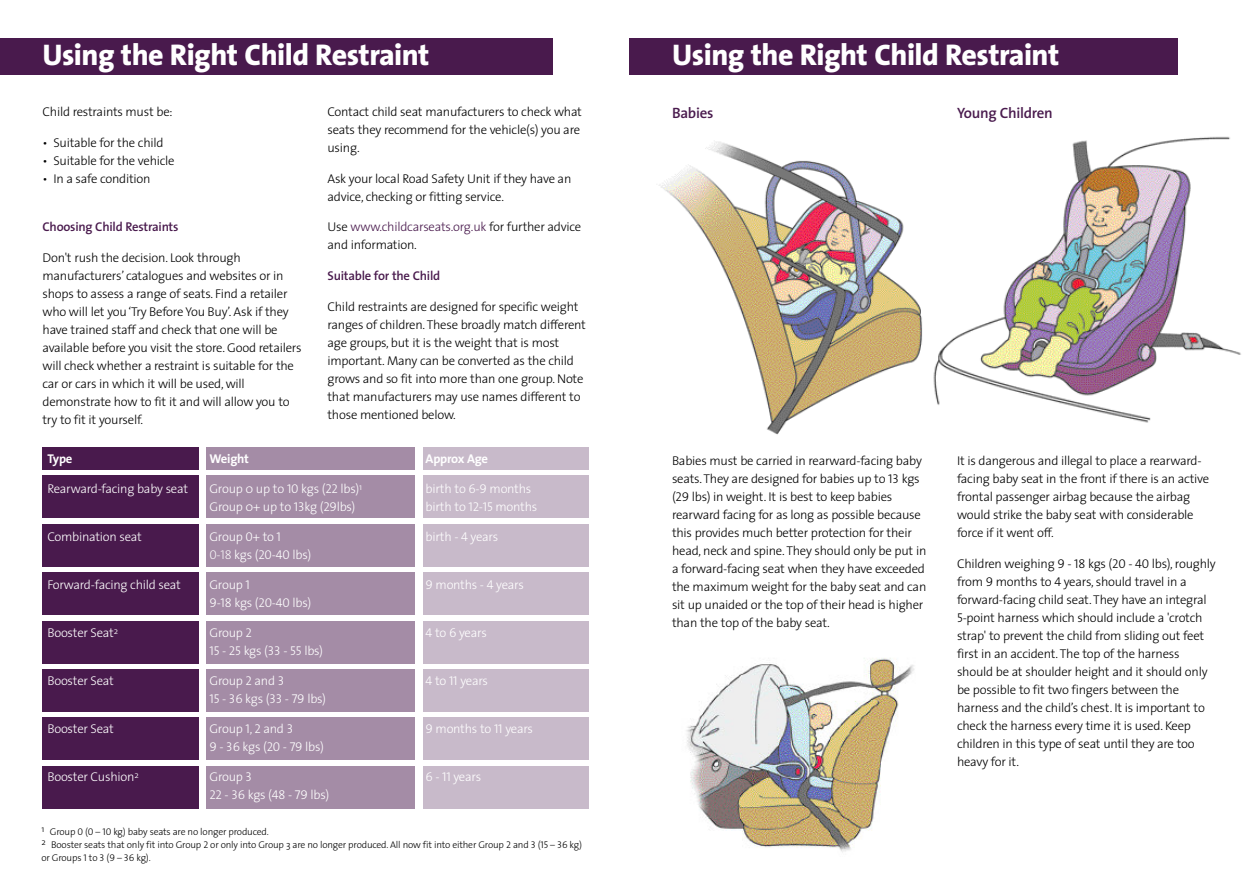
<style>
.page{position:relative;width:1259px;height:893px;background:#fff}
.page>*{position:absolute;margin:0;border:0;box-sizing:border-box;transform-origin:0 0}
.t1{font:800 30px "The Sans";letter-spacing:-.02em;color:#fff}
.t2{font:600 15px "The Sans";letter-spacing:-.02em;color:#491a4d}
.t3{font:300 12.75px/18px "The Sans";letter-spacing:-.02em;color:#000}
.t4{font:300 12.75px "The Sans";letter-spacing:-.02em;color:#fff}
.t5{font:12.75px "The Sans Light Caps";letter-spacing:-.02em;color:#fff}
.t6{font:600 12.75px "The Sans";letter-spacing:-.02em;color:#491a4d}
.t7{font:700 12.75px "The Sans";letter-spacing:-.02em;color:#fff}
.t8{font:300 9.75px/13.2px "The Sans";letter-spacing:-.02em;color:#000}
.s1{color:#491a4d}
.s2{font-family:"The Sans Light Caps";font-weight:400}
.s3{font-family:"The Sans Extra Light Caps";font-weight:400}
.s4{font-family:"The Sans";font-weight:300}
</style>
<div class="page">
<img style="left:686px;top:658px;width:228px;height:195px">
<div style="left:0;top:38px;width:553px;height:36px;background:#491a4d"></div>
<div style="left:629px;top:38px;width:549px;height:36px;background:#491a4d"></div>
<div style="left:42px;top:447px;width:156px;height:22px;background:#491a4d"></div>
<div style="left:206px;top:447px;width:208px;height:22px;background:#a48ca6"></div>
<div style="left:424px;top:447px;width:165px;height:22px;background:#c8baca"></div>
<div style="left:42px;top:475px;width:156px;height:43px;background:#491a4d"></div>
<div style="left:206px;top:475px;width:208px;height:43px;background:#a48ca6"></div>
<div style="left:424px;top:475px;width:165px;height:43px;background:#c8baca"></div>
<div style="left:42px;top:524px;width:156px;height:43px;background:#491a4d"></div>
<div style="left:206px;top:524px;width:208px;height:43px;background:#a48ca6"></div>
<div style="left:424px;top:524px;width:165px;height:43px;background:#c8baca"></div>
<div style="left:42px;top:572px;width:156px;height:43px;background:#491a4d"></div>
<div style="left:206px;top:572px;width:208px;height:43px;background:#a48ca6"></div>
<div style="left:424px;top:572px;width:165px;height:43px;background:#c8baca"></div>
<div style="left:42px;top:621px;width:156px;height:42px;background:#491a4d"></div>
<div style="left:206px;top:621px;width:208px;height:42px;background:#a48ca6"></div>
<div style="left:424px;top:621px;width:165px;height:42px;background:#c8baca"></div>
<div style="left:42px;top:669px;width:156px;height:43px;background:#491a4d"></div>
<div style="left:206px;top:669px;width:208px;height:43px;background:#a48ca6"></div>
<div style="left:424px;top:669px;width:165px;height:43px;background:#c8baca"></div>
<div style="left:42px;top:717px;width:156px;height:43px;background:#491a4d"></div>
<div style="left:206px;top:717px;width:208px;height:43px;background:#a48ca6"></div>
<div style="left:424px;top:717px;width:165px;height:43px;background:#c8baca"></div>
<div style="left:42px;top:766px;width:156px;height:43px;background:#491a4d"></div>
<div style="left:206px;top:766px;width:208px;height:43px;background:#a48ca6"></div>
<div style="left:424px;top:766px;width:165px;height:43px;background:#c8baca"></div>
<img style="left:659px;top:142px;width:263px;height:293px">
<img style="left:933px;top:136px;width:308px;height:287px">
<h1 class="t1" style="left:43px;top:43px;width:388px">Using the Right Child Restraint</h1>
<h1 class="t1" style="left:672px;top:43px;width:388px">Using the Right Child Restraint</h1>
<p class="t3" style="left:43px;top:104px;width:132px">Child restraints must be:</p>
<p class="t3" style="left:43px;top:135px;width:123px">• Suitable for the child</p>
<p class="t3" style="left:43px;top:153px;width:134px">• Suitable for the vehicle</p>
<p class="t3" style="left:43px;top:171px;width:109px">• In a safe condition</p>
<p class="t6" style="left:43px;top:222px;width:137px">Choosing Child Restraints</p>
<p class="t3" style="left:43px;top:250px;width:261px">Don't rush the decision. Look through manufacturers’ catalogues and websites or in shops to assess a range of seats. Find a retailer who will let you ‘Try Before You Buy’. Ask if they have trained staff and check that one will be available before you visit the store. Good retailers will check whether a restraint is suitable for the car or cars in which it will be used, will demonstrate how to fit it and will allow you to try to fit it yourself.</p>
<p class="t3" style="left:327px;top:104px;width:256px">Contact child seat manufacturers to check what seats they recommend for the vehicle(s) you are using.</p>
<p class="t3" style="left:327px;top:171px;width:245px">Ask your local Road Safety Unit if they have an advice, checking or fitting service.</p>
<p class="t3" style="left:327px;top:219px;width:255px">Use <span class="s1">www.childcarseats.org.uk</span> for further advice and information.</p>
<p class="t6" style="left:327px;top:271px;width:114px">Suitable for the Child</p>
<p class="t3" style="left:327px;top:299px;width:260px">Child restraints are designed for specific weight ranges of children. These broadly match different age groups, but it is the weight that is most important. Many can be converted as the child grows and so fit into more than one group. Note that manufacturers may use names different to those mentioned below.</p>
<p class="t2" style="left:672px;top:107px;width:43px">Babies</p>
<p class="t2" style="left:957px;top:107px;width:97px">Young Children</p>
<p class="t7" style="left:47px;top:454px;width:27px">Type</p>
<p class="t7" style="left:209px;top:454px;width:41px">Weight</p>
<p class="t7" style="left:425px;top:454px;width:64px">Approx Age</p>
<p class="t4" style="left:47px;top:484px;width:142px">Rearward-facing baby seat</p>
<p class="t4" style="left:209px;top:484px;width:154px">Group 0 up to <span class="s2">10</span> kgs (<span class="s2">22</span> lbs)<sup>1</sup></p>
<p class="t4" style="left:425px;top:484px;width:107px">birth to <span class="s2">6-9</span> months</p>
<p class="t4" style="left:209px;top:502px;width:147px">Group 0+ up to <span class="s2">13</span>kg (<span class="s2">29</span>lbs)</p>
<p class="t4" style="left:425px;top:502px;width:113px">birth to <span class="s2">12-15</span> months</p>
<p class="t4" style="left:47px;top:532px;width:96px">Combination seat</p>
<p class="t4" style="left:209px;top:532px;width:73px">Group <span class="s2">0</span>+ to <span class="s2">1</span></p>
<p class="t4" style="left:425px;top:532px;width:74px">birth - <span class="s2">4</span> years</p>
<p class="t4" style="left:209px;top:550px;width:103px"><span class="s3">0-18</span> kgs (<span class="s2">20-40</span> lbs)</p>
<p class="t4" style="left:47px;top:580px;width:135px">Forward-facing child seat</p>
<p class="t4" style="left:209px;top:580px;width:42px">Group <span class="s2">1</span></p>
<p class="t4" style="left:425px;top:580px;width:100px"><span class="s2">9</span> months - <span class="s2">4</span> years</p>
<p class="t5" style="left:209px;top:598px;width:103px">9-18 <span class="s4">kgs (</span>20-40 <span class="s4">lbs)</span></p>
<p class="t4" style="left:47px;top:628px;width:72px">Booster Seat<sup>2</sup></p>
<p class="t4" style="left:209px;top:628px;width:44px">Group <span class="s2">2</span></p>
<p class="t4" style="left:425px;top:628px;width:63px"><span class="s2">4</span> to 6 years</p>
<p class="t5" style="left:209px;top:646px;width:115px">15 - 25 <span class="s4">kgs (</span>33 - 55 <span class="s4">lbs)</span></p>
<p class="t4" style="left:47px;top:676px;width:68px">Booster Seat</p>
<p class="t4" style="left:209px;top:676px;width:76px">Group <span class="s2">2</span> and <span class="s2">3</span></p>
<p class="t4" style="left:425px;top:676px;width:64px"><span class="s2">4</span> to <span class="s2">11</span> years</p>
<p class="t5" style="left:209px;top:694px;width:118px">15 - 36 <span class="s4">kgs (</span>33 - 79 <span class="s4">lbs)</span></p>
<p class="t4" style="left:47px;top:724px;width:68px">Booster Seat</p>
<p class="t4" style="left:209px;top:724px;width:85px">Group <span class="s2">1, 2</span> and <span class="s2">3</span></p>
<p class="t4" style="left:425px;top:724px;width:109px"><span class="s2">9</span> months to <span class="s2">11</span> years</p>
<p class="t5" style="left:209px;top:742px;width:116px">9 - 36 <span class="s4">kgs (</span>20 - 79 <span class="s4">lbs)</span></p>
<p class="t4" style="left:47px;top:772px;width:93px">Booster Cushion<sup>2</sup></p>
<p class="t4" style="left:209px;top:772px;width:44px">Group <span class="s2">3</span></p>
<p class="t4" style="left:425px;top:772px;width:57px"><span class="s2">6</span> - <span class="s2">11</span> years</p>
<p class="t5" style="left:209px;top:790px;width:121px">22 - 36 <span class="s4">kgs (</span>48 - 79 <span class="s4">lbs)</span></p>
<p class="t8" style="left:41px;top:826px;width:542px"><sup>1</sup> Group <span class="s2">0</span> (<span class="s2">0 – 10</span> kg) baby seats are no longer produced.<br><sup>2</sup> Booster seats that only fit into Group <span class="s2">2</span> or only into Group 3 are no longer produced. All now fit into either Group <span class="s2">2</span> and <span class="s2">3</span> (<span class="s2">15 – 36</span> kg) or Groups <span class="s2">1</span> to <span class="s2">3</span> (<span class="s2">9 – 36</span> kg).</p>
<p class="t3" style="left:672px;top:453px;width:256px">Babies must be carried in rearward-facing baby seats. They are designed for babies up to <span class="s2">13</span> kgs (<span class="s2">29</span> lbs) in weight. It is best to keep babies rearward facing for as long as possible because this provides much better protection for their head, neck and spine. They should only be put in a forward-facing seat when they have exceeded the maximum weight for the baby seat and can sit up unaided or the top of their head is higher than the top of the baby seat.</p>
<p class="t3" style="left:957px;top:453px;width:254px">It is dangerous and illegal to place a rearward&shy;facing baby seat in the front if there is an active frontal passenger airbag because the airbag would strike the baby seat with considerable force if it went off.</p>
<p class="t3" style="left:957px;top:555px;width:260px">Children weighing <span class="s2">9 - 18</span> kgs (<span class="s2">20 - 40</span> lbs), roughly from <span class="s2">9</span> months to <span class="s2">4</span> years, should travel in a forward-facing child seat. They have an integral <span class="s2">5</span>-point harness which should include a 'crotch strap' to prevent the child from sliding out feet first in an accident. The top of the harness should be at shoulder height and it should only be possible to fit two fingers between the harness and the child’s chest. It is important to check the harness every time it is used. Keep children in this type of seat until they are too heavy for it.</p>
</div>
